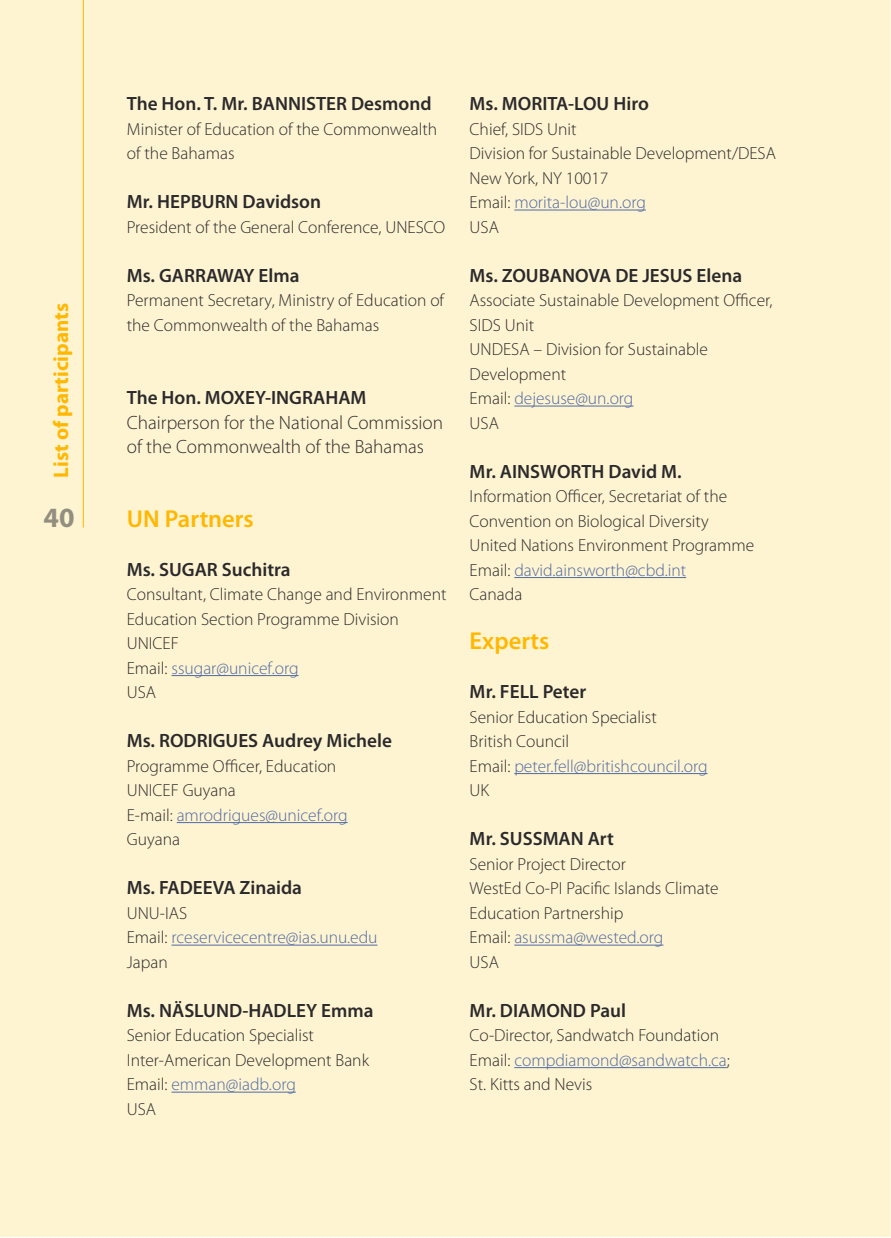
<style>
.page{position:relative;width:891px;height:1238px;background:#fff}
.page>*{position:absolute;margin:0;border:0;box-sizing:border-box;transform-origin:0 0}
.t1{font:700 28.05px "Myriad Pro";color:#767575}
.t2{font:600 24.45px "Myriad Pro";color:#ffb700}
.t3{font:700 21px "Myriad Pro";color:#ffb700}
.t4{font:600 19.2px "Myriad Pro";color:#2a2a2c}
.t5{font:300 19.2px/24.5px "Myriad Pro";color:#2a2a2c}
.t6{font:300 17.55px/24.5px "Myriad Pro";color:#2a2a2c}
.t7{font:300 17.55px/24.5px "Myriad Pro";color:#4f6aa5}
.s1{color:#4f6aa5}
.s2{color:#2a2a2c}
</style>
<div class="page">
<div style="left:0;top:0;width:890px;height:1236px;background:#fff4d1"></div>
<div style="left:44px;top:509px;width:30px;height:18px;background:#fff4d1"></div>
<hr style="left:171px;top:675px;width:127px;height:1px;background:#4f6aa5">
<hr style="left:177px;top:822px;width:171px;height:1px;background:#4f6aa5">
<hr style="left:171px;top:944px;width:206px;height:1px;background:#4f6aa5">
<hr style="left:171px;top:1091px;width:125px;height:1px;background:#4f6aa5">
<hr style="left:514px;top:209px;width:132px;height:1px;background:#4f6aa5">
<hr style="left:514px;top:405px;width:119px;height:1px;background:#4f6aa5">
<hr style="left:514px;top:577px;width:172px;height:1px;background:#4f6aa5">
<hr style="left:514px;top:773px;width:193px;height:1px;background:#4f6aa5">
<hr style="left:514px;top:944px;width:149px;height:1px;background:#4f6aa5">
<hr style="left:514px;top:1067px;width:213px;height:1px;background:#4f6aa5">
<hr style="left:83px;top:0;width:1px;height:527px;background:#ffb700">
<p class="t3" style="left:53px;top:478px;width:176px;rotate:-90deg">List of participants</p>
<h1 class="t1" style="left:44px;top:507px;width:33px">40</h1>
<p class="t4" style="left:127px;top:96px;width:306px">The Hon. T. Mr. BANNISTER Desmond</p>
<p class="t6" style="left:127px;top:118px;width:312px">Minister of Education of the Commonwealth of the Bahamas</p>
<p class="t4" style="left:127px;top:194px;width:196px">Mr. HEPBURN Davidson</p>
<p class="t6" style="left:127px;top:216px;width:320px">President of the General Conference, UNESCO</p>
<p class="t4" style="left:127px;top:268px;width:174px">Ms. GARRAWAY Elma</p>
<p class="t6" style="left:127px;top:289px;width:319px">Permanent Secretary, Ministry of Education of the Commonwealth of the Bahamas</p>
<p class="t4" style="left:127px;top:390px;width:241px">The Hon. MOXEY-INGRAHAM</p>
<p class="t5" style="left:127px;top:411px;width:318px">Chairperson for the National Commission of the Commonwealth of the Bahamas</p>
<h2 class="t2" style="left:127px;top:509px;width:129px">UN Partners</h2>
<p class="t4" style="left:127px;top:562px;width:165px">Ms. SUGAR Suchitra</p>
<p class="t6" style="left:127px;top:583px;width:321px">Consultant, Climate Change and Environment<br>Education Section Programme Division<br>UNICEF<br>Email: <span class="s1">ssugar@unicef.org<br></span>USA</p>
<p class="t4" style="left:127px;top:733px;width:267px">Ms. RODRIGUES Audrey Michele</p>
<p class="t6" style="left:127px;top:755px;width:222px">Programme Officer, Education<br>UNICEF Guyana<br>E-mail: <span class="s1">amrodrigues@unicef.org<br></span>Guyana</p>
<p class="t4" style="left:127px;top:880px;width:177px">Ms. FADEEVA Zinaida</p>
<p class="t7" style="left:127px;top:902px;width:252px"><span class="s2">UNU-IAS<br>Email:</span> rceservicecentre@ias.unu.edu<br><span class="s2">Japan</span></p>
<p class="t4" style="left:127px;top:1003px;width:248px">Ms. NÄSLUND-HADLEY Emma</p>
<p class="t6" style="left:127px;top:1024px;width:244px">Senior Education Specialist<br>Inter-American Development Bank<br>Email: <span class="s1">emman@iadb.org<br></span>USA</p>
<p class="t4" style="left:469px;top:96px;width:181px">Ms. MORITA-LOU Hiro</p>
<p class="t6" style="left:469px;top:118px;width:308px">Chief, SIDS Unit<br>Division for Sustainable Development/DESA<br>New York, NY 10017<br>Email: <span class="s1">morita-lou@un.org<br></span>USA</p>
<p class="t4" style="left:469px;top:268px;width:274px">Ms. ZOUBANOVA DE JESUS Elena</p>
<p class="t6" style="left:469px;top:289px;width:304px">Associate Sustainable Development Officer,<br>SIDS Unit<br>UNDESA – Division for Sustainable<br>Development<br>Email: <span class="s1">dejesuse@un.org<br></span>USA</p>
<p class="t4" style="left:469px;top:464px;width:213px">Mr. AINSWORTH David M.</p>
<p class="t6" style="left:469px;top:485px;width:286px">Information Officer, Secretariat of the<br>Convention on Biological Diversity<br>United Nations Environment Programme<br>Email: <span class="s1">david.ainsworth@cbd.int<br></span>Canada</p>
<h2 class="t2" style="left:469px;top:631px;width:81px">Experts</h2>
<p class="t4" style="left:469px;top:684px;width:118px">Mr. FELL Peter</p>
<p class="t6" style="left:469px;top:706px;width:239px">Senior Education Specialist<br>British Council<br>Email: <span class="s1">peter.fell@britishcouncil.org<br></span>UK</p>
<p class="t4" style="left:469px;top:831px;width:146px">Mr. SUSSMAN Art</p>
<p class="t6" style="left:469px;top:853px;width:250px">Senior Project Director<br>WestEd Co-PI Pacific Islands Climate<br>Education Partnership<br>Email: <span class="s1">asussma@wested.org<br></span>USA</p>
<p class="t4" style="left:469px;top:1003px;width:158px">Mr. DIAMOND Paul</p>
<p class="t6" style="left:469px;top:1024px;width:262px">Co-Director, Sandwatch Foundation<br>Email: <span class="s1">compdiamond@sandwatch.ca</span>;<br>St. Kitts and Nevis</p>
</div>
